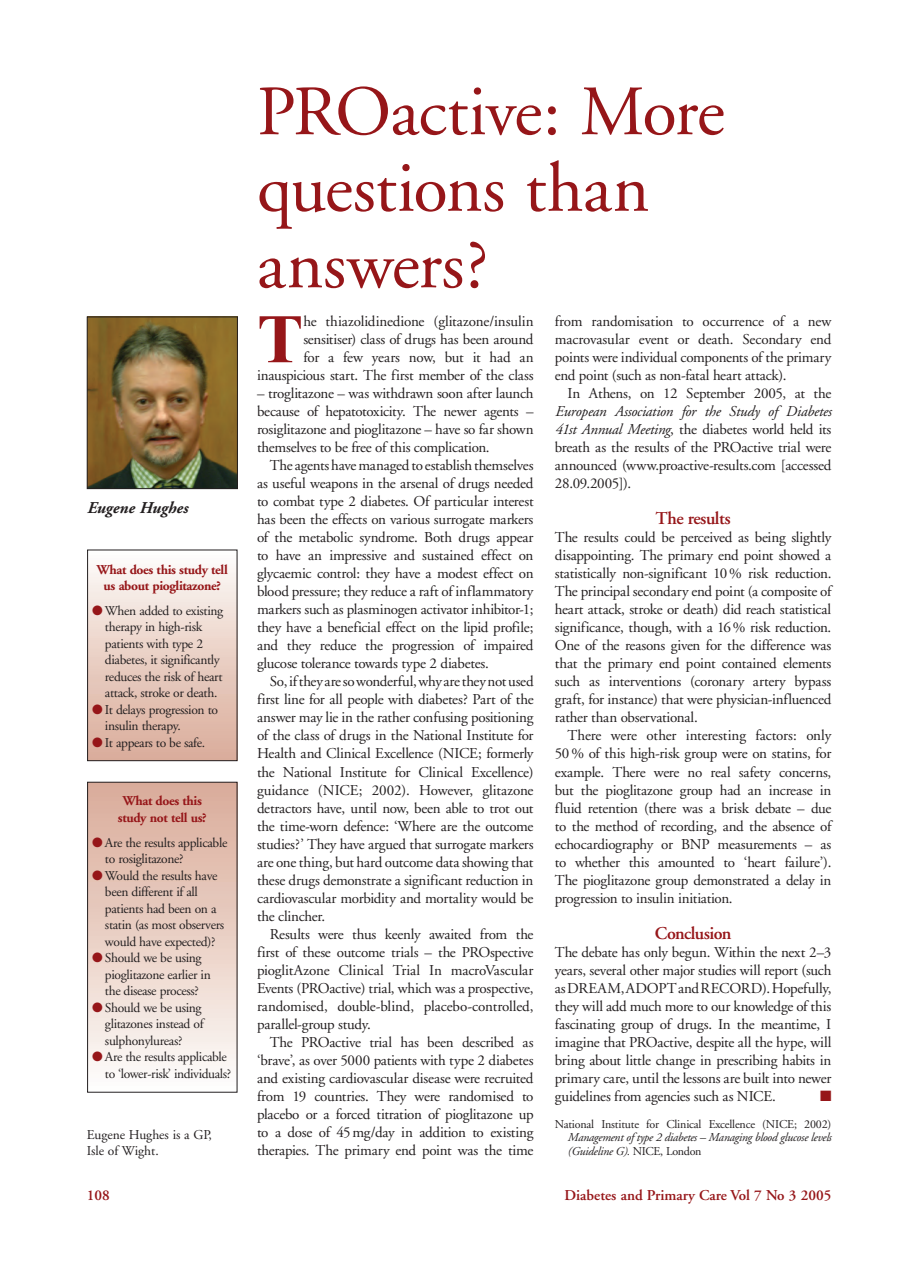
<style>
.page{position:relative;width:897px;height:1262px;background:#fff}
.page>*{position:absolute;margin:0;border:0;box-sizing:border-box;transform-origin:0 0}
.t1{font:70.5px/76.5px "Adobe Garamond";letter-spacing:-.01em;color:#961619}
.t2{font:700 69.45px "Times New Roman";color:#961619}
.t3{font:600 18px "Adobe Garamond";letter-spacing:-.025em;color:#961619}
.t4{font:italic 700 16.5px "Adobe Garamond";color:#231f20}
.t5{font:15px/18px "Adobe Garamond";letter-spacing:-.015em;color:#231f20;text-align:justify}
.t6{font:600 15px "Adobe Garamond";color:#961619}
.t7{font:15px "Zapf Dingbats ITC";color:#961619}
.t8{font:13.5px/16.5px "Adobe Garamond";letter-spacing:-.025em;color:#231f20}
.t9{font:700 13.5px/16.5px "Adobe Garamond";letter-spacing:-.025em;color:#961619;text-align:center}
.t10{font:13.5px/16.2px "Adobe Garamond";color:#231f20}
.t11{font:italic 12px/13.5px "Adobe Garamond";letter-spacing:-.025em;color:#231f20}
.t12{font:12px "Adobe Garamond";letter-spacing:-.015em;color:#231f20}
.s1{color:#961619}
.s2{font-style:italic}
.s3{font-style:normal}
</style>
<div class="page">
<img style="left:89px;top:318px;width:147px;height:169px">
<div style="left:87px;top:316px;width:151px;height:173px;border:1px solid #231f20"></div>
<div style="left:88px;top:550px;width:149px;height:210px;background:linear-gradient(to bottom,#fdfcfa,#d9aa98)"></div>
<div style="left:87px;top:549px;width:150px;height:212px;border:1px solid #231f20"></div>
<div style="left:88px;top:782px;width:149px;height:310px;background:linear-gradient(to bottom,#d9a997,#fdfbf9)"></div>
<div style="left:87px;top:781px;width:150px;height:311px;border:1px solid #231f20"></div>
<p class="t4" style="left:87px;top:499px;width:102px">Eugene Hughes</p>
<p class="t9" style="left:97px;top:561px;width:132px">What does this study tell us about pioglitazone?</p>
<p class="t8" style="left:105px;top:602px;width:120px;text-indent:-13px"><span class="s1">●</span> When added to existing therapy in high-risk patients with type 2 diabetes, it significantly reduces the risk of heart attack, stroke or death.</p>
<p class="t8" style="left:105px;top:701px;width:115px;text-indent:-13px"><span class="s1">●</span> It delays progression to insulin therapy.</p>
<p class="t8" style="left:92px;top:734px;width:114px"><span class="s1">●</span> It appears to be safe.</p>
<p class="t9" style="left:118px;top:792px;width:90px">What does this study not tell us?</p>
<p class="t8" style="left:105px;top:834px;width:124px;text-indent:-13px"><span class="s1">●</span> Are the results applicable to rosiglitazone?</p>
<p class="t8" style="left:105px;top:867px;width:121px;text-indent:-13px"><span class="s1">●</span> Would the results have been different if all patients had been on a statin (as most observers would have expected)?</p>
<p class="t8" style="left:105px;top:949px;width:107px;text-indent:-13px"><span class="s1">●</span> Should we be using pioglitazone earlier in the disease process?</p>
<p class="t8" style="left:105px;top:999px;width:100px;text-indent:-13px"><span class="s1">●</span> Should we be using glitazones instead of sulphonylureas?</p>
<p class="t8" style="left:105px;top:1048px;width:127px;text-indent:-13px"><span class="s1">●</span> Are the results applicable to ‘lower-risk’ individuals?</p>
<p class="t10" style="left:87px;top:1126px;width:126px">Eugene Hughes is a GP,<br>Isle of Wight.</p>
<h1 class="t1" style="left:257px;top:75px;width:469px">PROactive: More questions than answers?</h1>
<p class="t5" style="left:257px;top:313px;width:278px;text-align:right">he thiazolidinedione (glitazone/insulin sensitiser) class of drugs has been around<br>for a few years now, but it had an inauspicious start. The first member of the class</p>
<p class="t5" style="left:257px;top:385px;width:278px">– troglitazone – was withdrawn soon after launch because of hepatotoxicity. The newer agents – rosiglitazone and pioglitazone – have so far shown themselves to be free of this complication.</p>
<p class="t5" style="left:257px;top:457px;width:278px;text-indent:13px">The agents have managed to establish themselves as useful weapons in the arsenal of drugs needed to combat type 2 diabetes. Of particular interest has been the effects on various surrogate markers of the metabolic syndrome. Both drugs appear to have an impressive and sustained effect on glycaemic control: they have a modest effect on blood pressure; they reduce a raft of inflammatory markers such as plasminogen activator inhibitor-1; they have a beneficial effect on the lipid profile; and they reduce the progression of impaired glucose tolerance towards type 2 diabetes.</p>
<p class="t5" style="left:257px;top:673px;width:278px;text-indent:13px">So, if they are so wonderful, why are they not used first line for all people with diabetes? Part of the answer may lie in the rather confusing positioning of the class of drugs in the National Institute for Health and Clinical Excellence (NICE; formerly the National Institute for Clinical Excellence) guidance (NICE; 2002). However, glitazone detractors have, until now, been able to trot out the time-worn defence: ‘Where are the outcome studies?’ They have argued that surrogate markers are one thing, but hard outcome data showing that these drugs demonstrate a significant reduction in cardiovascular morbidity and mortality would be the clincher.</p>
<p class="t5" style="left:257px;top:925px;width:278px;text-indent:13px">Results were thus keenly awaited from the first of these outcome trials – the PROspective pioglitAzone Clinical Trial In macroVascular Events (PROactive) trial, which was a prospective, randomised, double-blind, placebo-controlled, parallel-group study.</p>
<p class="t5" style="left:257px;top:1033px;width:278px;text-indent:13px">The PROactive trial has been described as ‘brave’, as over 5000 patients with type 2 diabetes and existing cardiovascular disease were recruited from 19 countries. They were randomised to placebo or a forced titration of pioglitazone up to a dose of 45 mg/day in addition to existing therapies. The primary end point was the time</p>
<h2 class="t2" style="left:257px;top:300px;width:48px">T</h2>
<p class="t5" style="left:555px;top:313px;width:278px">from randomisation to occurrence of a new macrovasular event or death. Secondary end points were individual components of the primary end point (such as non-fatal heart attack).</p>
<p class="t5" style="left:567px;top:385px;width:265px">In Athens, on 12 September 2005, at the</p>
<p class="t5" style="left:555px;top:403px;width:278px"><span class="s2">European Association for the Study of Diabetes 41st Annual Meeting</span>, the diabetes world held its breath as the results of the PROactive trial were announced (www.proactive-results.com [accessed 28.09.2005]).</p>
<p class="t3" style="left:655px;top:508px;width:77px">The results</p>
<p class="t5" style="left:554px;top:529px;width:278px">The results could be perceived as being slightly disappointing. The primary end point showed a statistically non-significant 10 % risk reduction.<br>The principal secondary end point (a composite of heart attack, stroke or death) did reach statistical significance, though, with a 16 % risk reduction.<br>One of the reasons given for the difference was that the primary end point contained elements such as interventions (coronary artery bypass graft, for instance) that were physician-influenced rather than observational.</p>
<p class="t5" style="left:554px;top:727px;width:278px;text-indent:13px">There were other interesting factors: only 50 % of this high-risk group were on statins, for example. There were no real safety concerns, but the pioglitazone group had an increase in fluid retention (there was a brisk debate – due to the method of recording, and the absence of echocardiography or BNP measurements – as to whether this amounted to ‘heart failure’).<br>The pioglitazone group demonstrated a delay in progression to insulin initiation.</p>
<p class="t3" style="left:654px;top:922px;width:78px">Conclusion</p>
<p class="t5" style="left:554px;top:943px;width:278px">The debate has only begun. Within the next 2–3 years, several other major studies will report (such as DREAM, ADOPT and RECORD). Hopefully, they will add much more to our knowledge of this fascinating group of drugs. In the meantime, I imagine that PROactive, despite all the hype, will bring about little change in prescribing habits in primary care, until the lessons are built into newer guidelines from agencies such as NICE.</p>
<p class="t7" style="left:819px;top:1088px;width:13px">■</p>
<p class="t12" style="left:554px;top:1117px;width:278px">National Institute for Clinical Excellence (NICE; 2002)</p>
<p class="t11" style="left:567px;top:1130px;width:265px">Management of type 2 diabetes – Managing blood glucose levels (Guideline G). <span class="s3">NICE, London</span></p>
<p class="t6" style="left:87px;top:1186px;width:24px">108</p>
<p class="t6" style="left:564px;top:1186px;width:268px">Diabetes and Primary Care Vol 7 No 3 2005</p>
</div>
